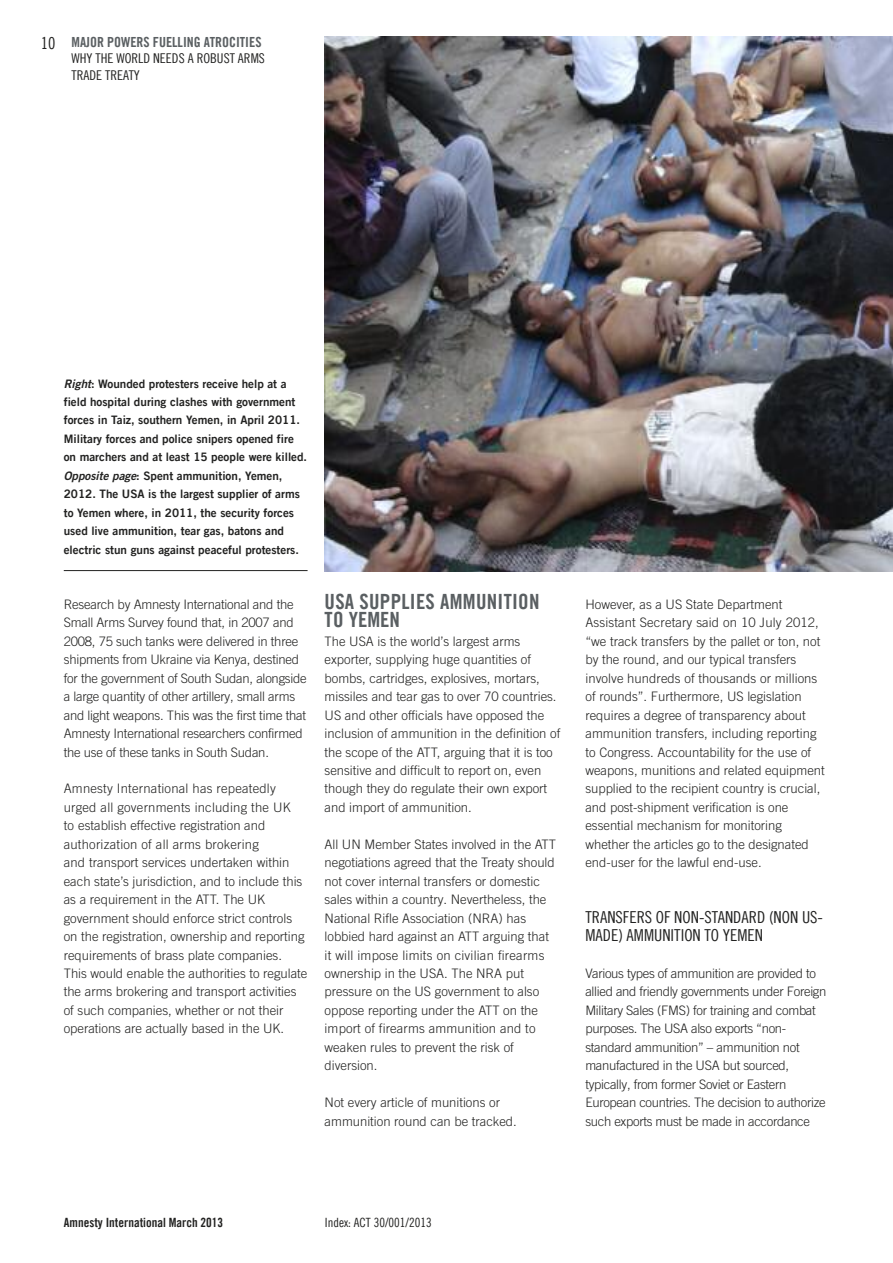
<style>
.page{position:relative;width:893px;height:1263px;background:#fff}
.page>*{position:absolute;margin:0;border:0;box-sizing:border-box;transform-origin:0 0}
.t1{font:21px/18.5px "Amnesty Trade Gothic Bd Cn 20";letter-spacing:.015em;color:#5a5f62}
.t2{font:16.5px/18.5px "Amnesty Trade Gothic Cn 18";color:#222221}
.t3{font:13.95px "Amnesty Trade Gothic Bd Cn 20";color:#5a5f62}
.t4{font:13.5px/16.2px "Amnesty Trade Gothic Cn 18";color:#222221}
.t5{font:300 13.05px/18.5px "Amnesty Trade Gothic";color:#222221}
.t6{font:300 13.05px/18.5px "Amnesty Trade Gothic";letter-spacing:-.02em;color:#222221}
.t7{font:12.75px "Amnesty Trade Gothic Bd Cn 20";color:#222221}
.t8{font:12.75px "Amnesty Trade Gothic Cn 18";color:#222221}
.t9{font:11.7px/18.5px "Amnesty Trade Gothic Bd 2";color:#222221}
.s1{font-family:"Amnesty Trade Gothic Bd 2 Obl"}
</style>
<div class="page">
<img style="left:325px;top:37px;width:568px;height:535px">
<hr style="left:64px;top:570px;width:244px;height:1px;background:#222221">
<p class="t2" style="left:41px;top:33px;width:16px">10</p>
<p class="t3" style="left:71px;top:33px;width:192px">MAJOR POWERS FUELLING ATROCITIES</p>
<p class="t4" style="left:71px;top:50px;width:195px">WHY THE WORLD NEEDS A ROBUST ARMS<br>TRADE TREATY</p>
<p class="t9" style="left:64px;top:374px;width:245px"><span class="s1">Right</span>: Wounded protesters receive help at a field hospital during clashes with government forces in Taiz, southern Yemen, in April 2011.<br>Military forces and police snipers opened fire on marchers and at least 15 people were killed.<br><span class="s1">Opposite page</span>: Spent ammunition, Yemen, 2012. The USA is the largest supplier of arms to Yemen where, in 2011, the security forces used live ammunition, tear gas, batons and electric stun guns against peaceful protesters.</p>
<p class="t5" style="left:64px;top:595px;width:245px">Research by Amnesty International and the Small Arms Survey found that, in 2007 and 2008, 75 such tanks were delivered in three shipments from Ukraine via Kenya, destined for the government of South Sudan, alongside a large quantity of other artillery, small arms and light weapons. This was the first time that Amnesty International researchers confirmed the use of these tanks in South Sudan.</p>
<p class="t5" style="left:64px;top:779px;width:245px">Amnesty International has repeatedly urged all governments including the UK<br>to establish effective registration and authorization of all arms brokering<br>and transport services undertaken within each state’s jurisdiction, and to include this as a requirement in the ATT. The UK government should enforce strict controls on the registration, ownership and reporting requirements of brass plate companies.<br>This would enable the authorities to regulate the arms brokering and transport activities of such companies, whether or not their operations are actually based in the UK.</p>
<h1 class="t1" style="left:325px;top:592px;width:216px">USA SUPPLIES AMMUNITION<br>TO YEMEN</h1>
<p class="t5" style="left:325px;top:632px;width:237px">The USA is the world’s largest arms exporter, supplying huge quantities of bombs, cartridges, explosives, mortars, missiles and tear gas to over 70 countries.<br>US and other officials have opposed the inclusion of ammunition in the definition of the scope of the ATT, arguing that it is too sensitive and difficult to report on, even though they do regulate their own export and import of ammunition.</p>
<p class="t5" style="left:325px;top:835px;width:233px">All UN Member States involved in the ATT negotiations agreed that the Treaty should not cover internal transfers or domestic sales within a country. Nevertheless, the National Rifle Association (NRA) has lobbied hard against an ATT arguing that it will impose limits on civilian firearms ownership in the USA. The NRA put pressure on the US government to also oppose reporting under the ATT on the import of firearms ammunition and to weaken rules to prevent the risk of diversion.</p>
<p class="t5" style="left:325px;top:1093px;width:194px">Not every article of munitions or ammunition round can be tracked.</p>
<p class="t5" style="left:585px;top:595px;width:241px">However, as a US State Department Assistant Secretary said on 10 July 2012, “we track transfers by the pallet or ton, not by the round, and our typical transfers involve hundreds of thousands or millions of rounds”. Furthermore, US legislation requires a degree of transparency about ammunition transfers, including reporting to Congress. Accountability for the use of weapons, munitions and related equipment supplied to the recipient country is crucial, and post-shipment verification is one essential mechanism for monitoring whether the articles go to the designated end-user for the lawful end-use.</p>
<p class="t2" style="left:585px;top:907px;width:239px">TRANSFERS OF NON-STANDARD (NON US-<br>MADE) AMMUNITION TO YEMEN</p>
<p class="t6" style="left:585px;top:964px;width:243px">Various types of ammunition are provided to allied and friendly governments under Foreign Military Sales (FMS) for training and combat purposes. The USA also exports “non&shy;standard ammunition” – ammunition not manufactured in the USA but sourced, typically, from former Soviet or Eastern European countries. The decision to authorize such exports must be made in accordance</p>
<p class="t7" style="left:64px;top:1214px;width:161px">AMNESTY INTERNATIONAL MARCH 2013</p>
<p class="t8" style="left:325px;top:1214px;width:108px">INDEX: ACT 30/001/2013</p>
</div>
